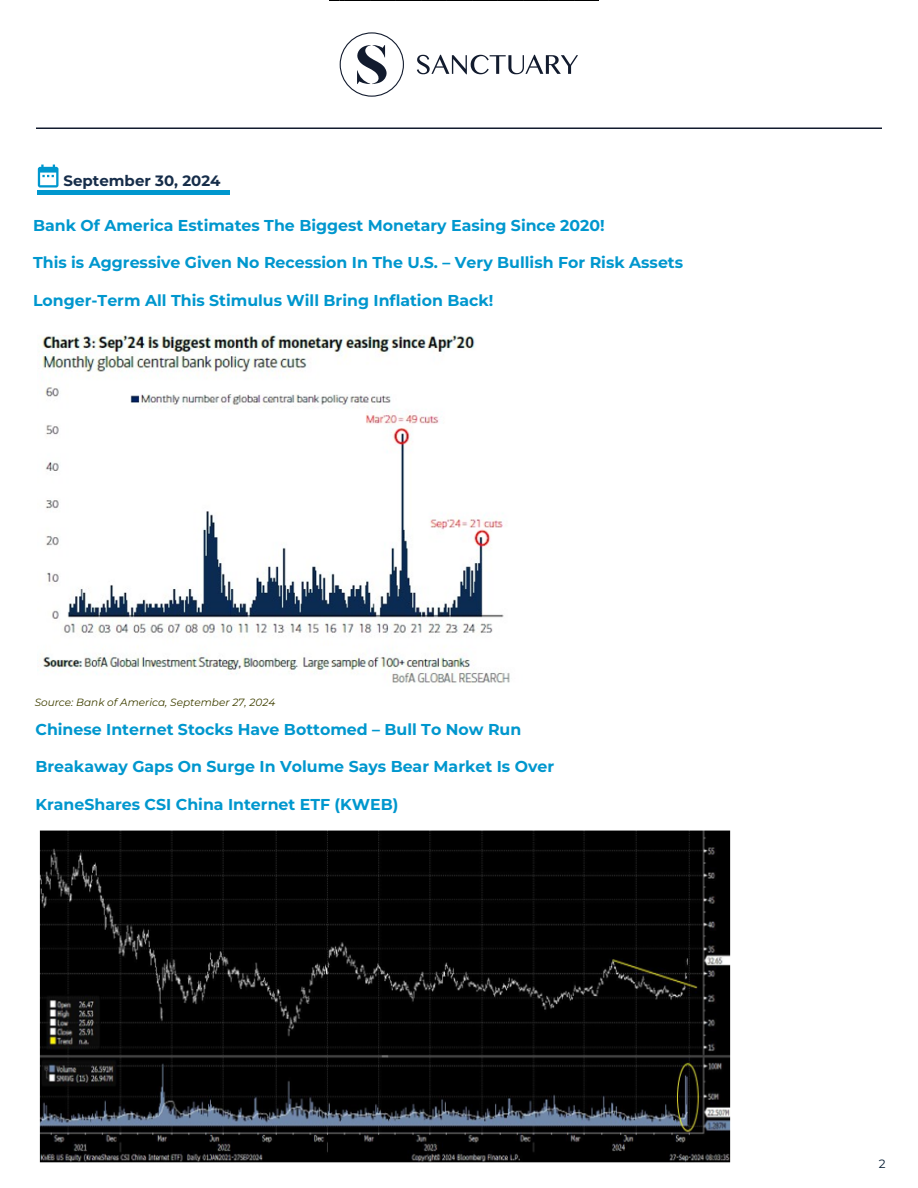
<style>
.page{position:relative;width:918px;height:1188px;background:#fff}
.page>*{position:absolute;margin:0;border:0;box-sizing:border-box;transform-origin:0 0}
.t1{font:700 15.75px "Montserrat";color:#0097ce}
.t2{font:700 15px "Montserrat";color:#162d4a}
.t3{font:12px "Montserrat";color:#00182f}
.t4{font:italic 10.5px "Montserrat";color:#404000}
</style>
<div class="page">
<hr style="left:36px;top:128px;width:846px;height:1px;background:#121b2e">
<svg style="left:340px;top:32px;width:64px;height:65px"></svg>
<svg style="left:417px;top:55px;width:161px;height:19px"></svg>
<svg style="left:38px;top:165px;width:20px;height:23px"></svg>
<div style="left:38px;top:190px;width:192px;height:5px;background:#0097ce"></div>
<img style="left:330px;top:0;width:268px;height:1px">
<img style="left:39px;top:335px;width:471px;height:351px">
<img style="left:39px;top:830px;width:692px;height:333px">
<p class="t2" style="left:64px;top:171px;width:159px">September 30, 2024</p>
<p class="t1" style="left:33px;top:214px;width:573px">Bank Of America Estimates The Biggest Monetary Easing Since 2020!</p>
<p class="t1" style="left:33px;top:252px;width:652px">This is Aggressive Given No Recession In The U.S. – Very Bullish For Risk Assets</p>
<p class="t1" style="left:33px;top:290px;width:462px">Longer-Term All This Stimulus Will Bring Inflation Back!</p>
<p class="t4" style="left:35px;top:695px;width:242px">Source: Bank of America, September 27, 2024</p>
<p class="t1" style="left:35px;top:719px;width:487px">Chinese Internet Stocks Have Bottomed – Bull To Now Run</p>
<p class="t1" style="left:35px;top:756px;width:520px">Breakaway Gaps On Surge In Volume Says Bear Market Is Over</p>
<p class="t1" style="left:35px;top:794px;width:365px">KraneShares CSI China Internet ETF (KWEB)</p>
<p class="t3" style="left:879px;top:1156px;width:8px">2</p>
</div>
